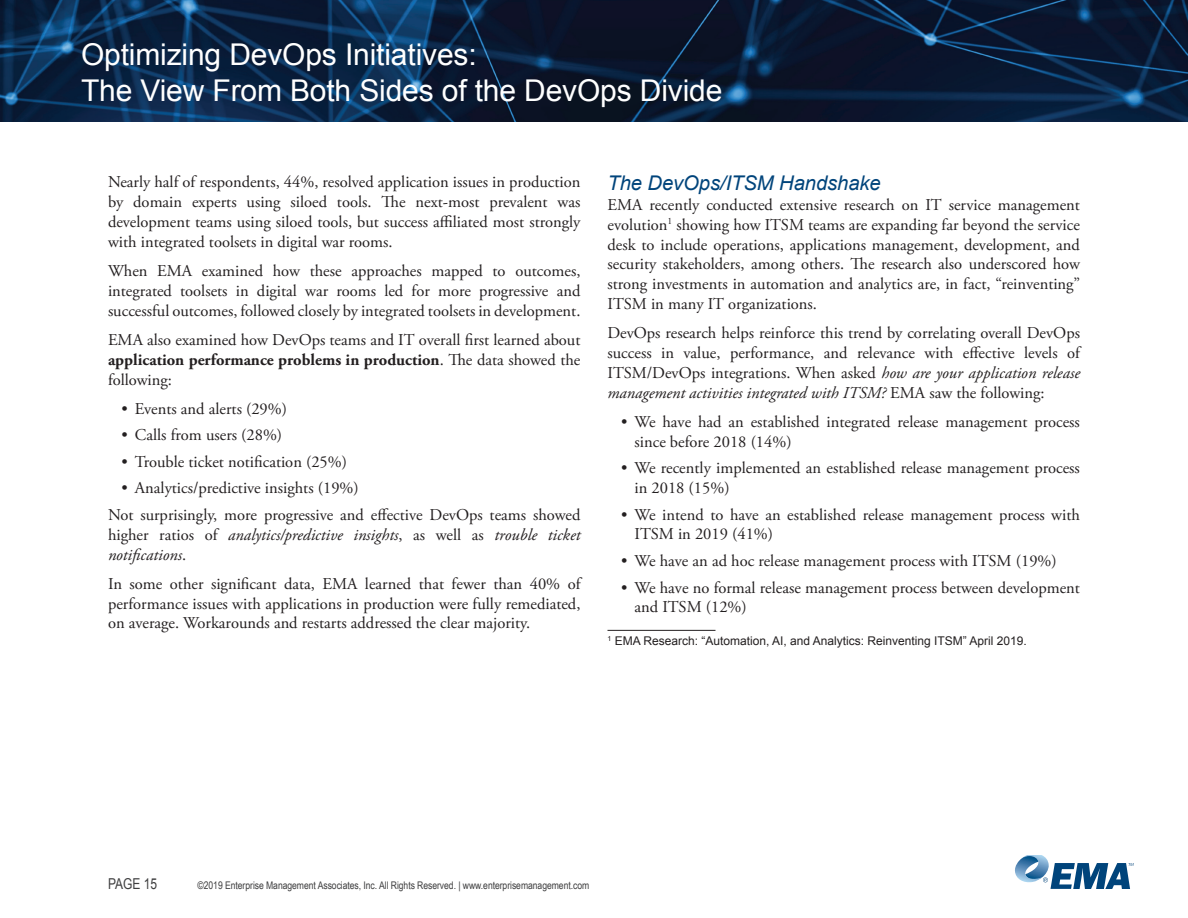
<style>
.page{position:relative;width:1188px;height:918px;background:#fff}
.page>*{position:absolute;margin:0;border:0;box-sizing:border-box;transform-origin:0 0}
.t1{font:30px/36px "Arial";letter-spacing:-.005em;color:#fff}
.t2{font:italic 20.25px "Arial";letter-spacing:-.005em;color:#00447b}
.t3{font:16.5px/19.8px "Adobe Garamond Pro";color:#231f20;text-align:justify}
.t4{font:italic 16.5px/19.8px "Adobe Garamond Pro";color:#231f20}
.t5{font:15px "Arial";color:#3e3e3f;scale:.8 1}
.t6{font:12px "Arial";color:#231f20}
.t7{font:10.5px "Arial Narrow";letter-spacing:-.005em;color:#3e3e3f}
.s1{font-weight:700}
.s2{font-style:normal}
.s3{font-style:italic}
</style>
<div class="page">
<img style="left:0;top:0;width:1188px;height:122px">
<svg style="left:1015px;top:855px;width:119px;height:34px"></svg>
<hr style="left:608px;top:630px;width:108px;height:1px;background:#231f20">
<h1 class="t1" style="left:81px;top:37px;width:643px">Optimizing DevOps Initiatives:<br>The View From Both Sides of the DevOps Divide</h1>
<p class="t3" style="left:108px;top:173px;width:474px">Nearly half of respondents, 44%, resolved application issues in production by domain experts using siloed tools. The next-most prevalent was development teams using siloed tools, but success affiliated most strongly with integrated toolsets in digital war rooms.</p>
<p class="t3" style="left:108px;top:262px;width:474px">When EMA examined how these approaches mapped to outcomes, integrated toolsets in digital war rooms led for more progressive and successful outcomes, followed closely by integrated toolsets in development.</p>
<p class="t3" style="left:108px;top:330px;width:474px">EMA also examined how DevOps teams and IT overall first learned about <span class="s1">application performance problems in production</span>. The data showed the following:</p>
<p class="t3" style="left:121px;top:399px;width:167px">• Events and alerts (29%)</p>
<p class="t3" style="left:121px;top:426px;width:162px">• Calls from users (28%)</p>
<p class="t3" style="left:121px;top:452px;width:227px">• Trouble ticket notification (25%)</p>
<p class="t3" style="left:108px;top:476px;width:474px;line-height:26.5px;text-indent:13px">• Analytics/predictive insights (19%)<br>Not surprisingly, more progressive and effective DevOps teams showed</p>
<p class="t4" style="left:108px;top:525px;width:474px"><span class="s2">higher ratios of</span> analytics/predictive insights<span class="s2">, as well as</span> trouble ticket notifications<span class="s2">.</span></p>
<p class="t3" style="left:108px;top:574px;width:474px">In some other significant data, EMA learned that fewer than 40% of performance issues with applications in production were fully remediated, on average. Workarounds and restarts addressed the clear majority.</p>
<p class="t2" style="left:608px;top:170px;width:275px">The DevOps/ITSM Handshake</p>
<p class="t3" style="left:608px;top:195px;width:474px">EMA recently conducted extensive research on IT service management evolution<sup>1</sup> showing how ITSM teams are expanding far beyond the service desk to include operations, applications management, development, and security stakeholders, among others. The research also underscored how strong investments in automation and analytics are, in fact, “reinventing” ITSM in many IT organizations.</p>
<p class="t3" style="left:608px;top:324px;width:474px">DevOps research helps reinforce this trend by correlating overall DevOps success in value, performance, and relevance with effective levels of ITSM/DevOps integrations. When asked <span class="s3">how are your application release management activities integrated with ITSM?</span> EMA saw the following:</p>
<p class="t3" style="left:635px;top:412px;width:447px;text-indent:-13px">• We have had an established integrated release management process since before 2018 (14%)</p>
<p class="t3" style="left:635px;top:459px;width:447px;text-indent:-13px">• We recently implemented an established release management process in 2018 (15%)</p>
<p class="t3" style="left:635px;top:505px;width:447px;text-indent:-13px">• We intend to have an established release management process with<br>ITSM in 2019 (41%)</p>
<p class="t3" style="left:621px;top:551px;width:437px">• We have an ad hoc release management process with ITSM (19%)</p>
<p class="t3" style="left:635px;top:578px;width:447px;text-indent:-13px">• We have no formal release management process between development and ITSM (12%)</p>
<p class="t6" style="left:608px;top:633px;width:421px"><sup>1</sup> EMA Research: “Automation, AI, and Analytics: Reinventing ITSM” April 2019.</p>
<p class="t5" style="left:108px;top:874px;width:63px">PAGE 15</p>
<p class="t7" style="left:198px;top:877px;width:393px">©2019 Enterprise Management Associates, Inc. All Rights Reserved. | www.enterprisemanagement.com</p>
</div>
